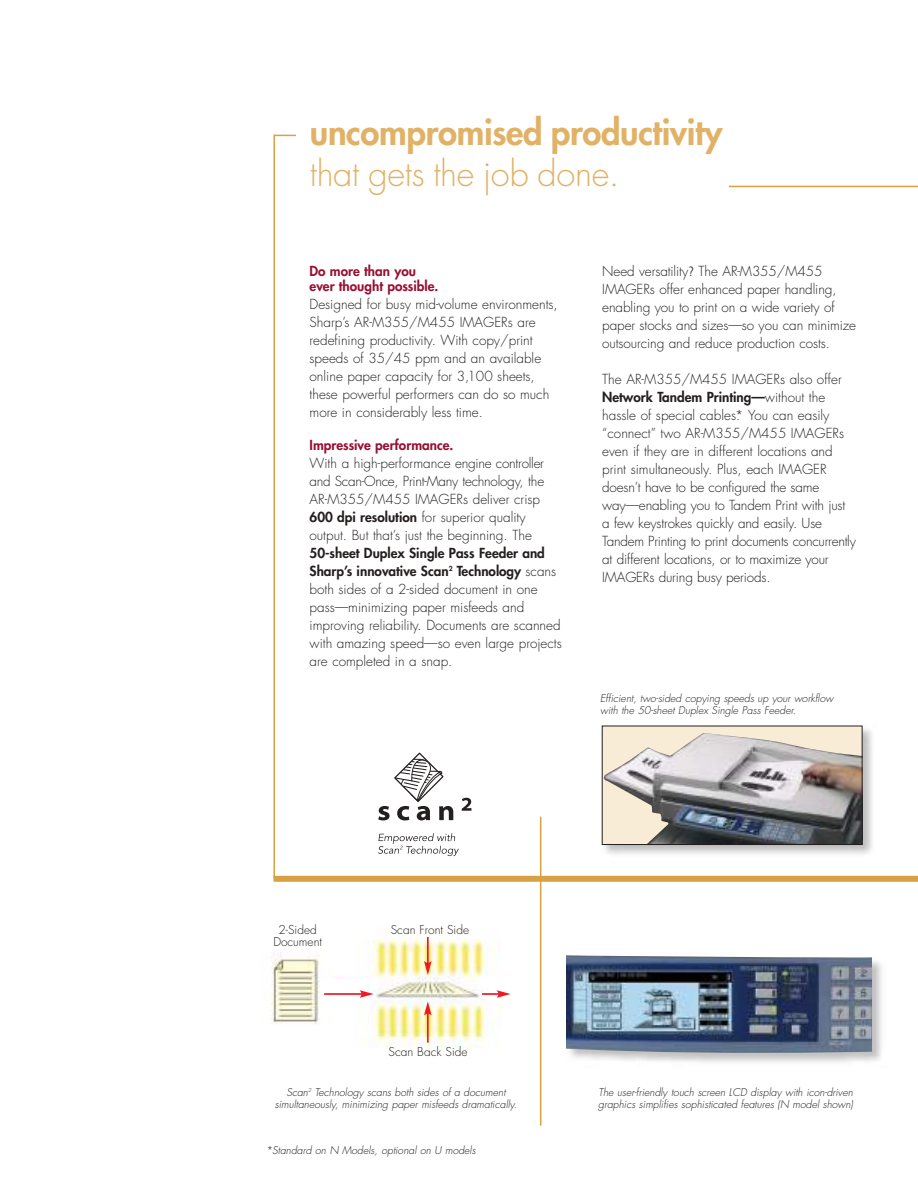
<style>
.page{position:relative;width:918px;height:1188px;background:#fff}
.page>*{position:absolute;margin:0;border:0;box-sizing:border-box;transform-origin:0 0}
.t1{font:800 34.5px "Futura";letter-spacing:-.01em;color:#e1b266}
.t2{font:italic 300 34.5px "Futura";letter-spacing:-.01em;color:#e1b266}
.t3{font:italic 300 13.5px/18px "Futura";color:#241f1f}
.t4{font:800 13.5px/15px "Futura";color:#981033}
.t5{font:italic 300 12px/12px "Futura";color:#241f1f;text-align:center}
.t6{font:italic 300 10.5px/12px "Futura";color:#241f1f}
.s1{font-weight:800;font-style:normal}
.s2{font-family:"Frutiger";font-style:normal;font-stretch:condensed}
</style>
<div class="page">
<img style="left:566px;top:955px;width:316px;height:108px">
<img style="left:601px;top:725px;width:271px;height:130px">
<hr style="left:274px;top:135px;width:1px;height:744px;background:#d7a144">
<svg style="left:275px;top:135px;width:21px;height:1px"></svg>
<div style="left:274px;top:876px;width:644px;height:6px;background:#d7a144"></div>
<img style="left:271px;top:928px;width:229px;height:121px">
<div style="left:320px;top:979px;width:48px;height:23px;background:#fff"></div>
<hr style="left:324px;top:993px;width:38px;height:2px;background:#ef1923">
<svg style="left:360px;top:990px;width:14px;height:8px"></svg>
<hr style="left:427px;top:1013px;width:2px;height:30px;background:#ef1923">
<svg style="left:424px;top:1001px;width:8px;height:14px"></svg>
<hr style="left:427px;top:937px;width:2px;height:27px;background:#ef1923">
<svg style="left:424px;top:961px;width:8px;height:14px"></svg>
<svg style="left:482px;top:990px;width:29px;height:8px"></svg>
<svg style="left:462px;top:798px;width:9px;height:13px"></svg>
<svg style="left:378px;top:752px;width:75px;height:68px"></svg>
<svg style="left:378px;top:833px;width:81px;height:23px"></svg>
<hr style="left:540px;top:817px;width:1px;height:309px;background:#d7a144">
<svg style="left:604px;top:728px;width:256px;height:115px;background:#e6ddcf"></svg>
<img style="left:646px;top:757px;width:214px;height:86px">
<div style="left:602px;top:726px;width:260px;height:119px;border:1px solid #241f1f"></div>
<img style="left:567px;top:955px;width:304px;height:99px">
<hr style="left:729px;top:186px;width:189px;height:1px;background:#d7a144">
<h1 class="t1" style="left:310px;top:116px;width:414px">uncompromised productivity</h1>
<h1 class="t2" style="left:310px;top:157px;width:317px">that gets the job done.</h1>
<p class="t4" style="left:310px;top:265px;width:130px">Do more than you ever thought possible.</p>
<p class="t3" style="left:310px;top:297px;width:252px">Designed for busy mid-volume environments, Sharp ’s AR -M355/M455 IMAGERs are redefining productivity. With copy/print speeds of 35/45 ppm and an available online paper capacity for 3,100 sheets, these powerful performers can do so much more in considerably less time.</p>
<p class="t4" style="left:310px;top:439px;width:145px">Impressive performance.</p>
<p class="t3" style="left:310px;top:456px;width:239px">With a high-performance engine controller and Scan-Once, Print-Many technology, the AR-M355/M455 IMAGERs deliver crisp <span class="s1">600 dpi resolution</span> for superior quality output . But that’s just the beginning . The</p>
<p class="t3" style="left:310px;top:546px;width:256px"><span class="s1">50-sheet Duplex Single Pass Feeder and Sharp’s innovative Scan</span><sup>2</sup> <span class="s1">Technology</span> scans both sides of a 2-sided document in one pass—minimizing paper misfeeds and improving reliability. Documents are scanned with amazing speed—so even large projects are completed in a snap .</p>
<p class="t3" style="left:602px;top:263px;width:258px">Need versatility <span class="s2">?</span> The AR-M355/M455<br>IMAGERs offer enhanced paper handling , enabling you to print on a wide variety of paper stocks and sizes—so you can minimize outsourcing and reduce production costs.</p>
<p class="t3" style="left:602px;top:371px;width:255px">The AR -M355/M455 IMAGERs also offer <span class="s1">Network Tandem Printing—</span>without the hassle of special cables.* You can easily “connect” two AR-M355/M455 IMAGERs even if they are in different locations and print simultaneously. Plus, each IMAGER doesn’t have to be configured the same way—enabling you to Tandem Print with just a few keystrokes quickly and easily. Use Tandem Printing to print documents concurrently at different locations, or to maximize your IMAGERs during busy periods.</p>
<p class="t6" style="left:600px;top:693px;width:235px">Efficient, two-sided copying speeds up your workflow with the 50-sheet Duplex Single Pass Feeder.</p>
<p class="t5" style="left:273px;top:925px;width:50px">2-Sided<br>Document</p>
<p class="t5" style="left:391px;top:924px;width:82px">Scan Front Side</p>
<p class="t5" style="left:389px;top:1047px;width:83px">Scan Back Side</p>
<p class="t6" style="left:275px;top:1088px;width:244px;text-align:center">Scan<sup>2</sup> Technology scans both sides of a document simultaneously, minimizing paper misfeeds dramatically.</p>
<p class="t6" style="left:266px;top:1145px;width:211px">*Standard on N Models, optional on U models</p>
<p class="t6" style="left:598px;top:1087px;width:256px">The user-friendly touch screen LCD display with icon-driven graphics simplifies sophisticated features (N model shown)</p>
</div>
